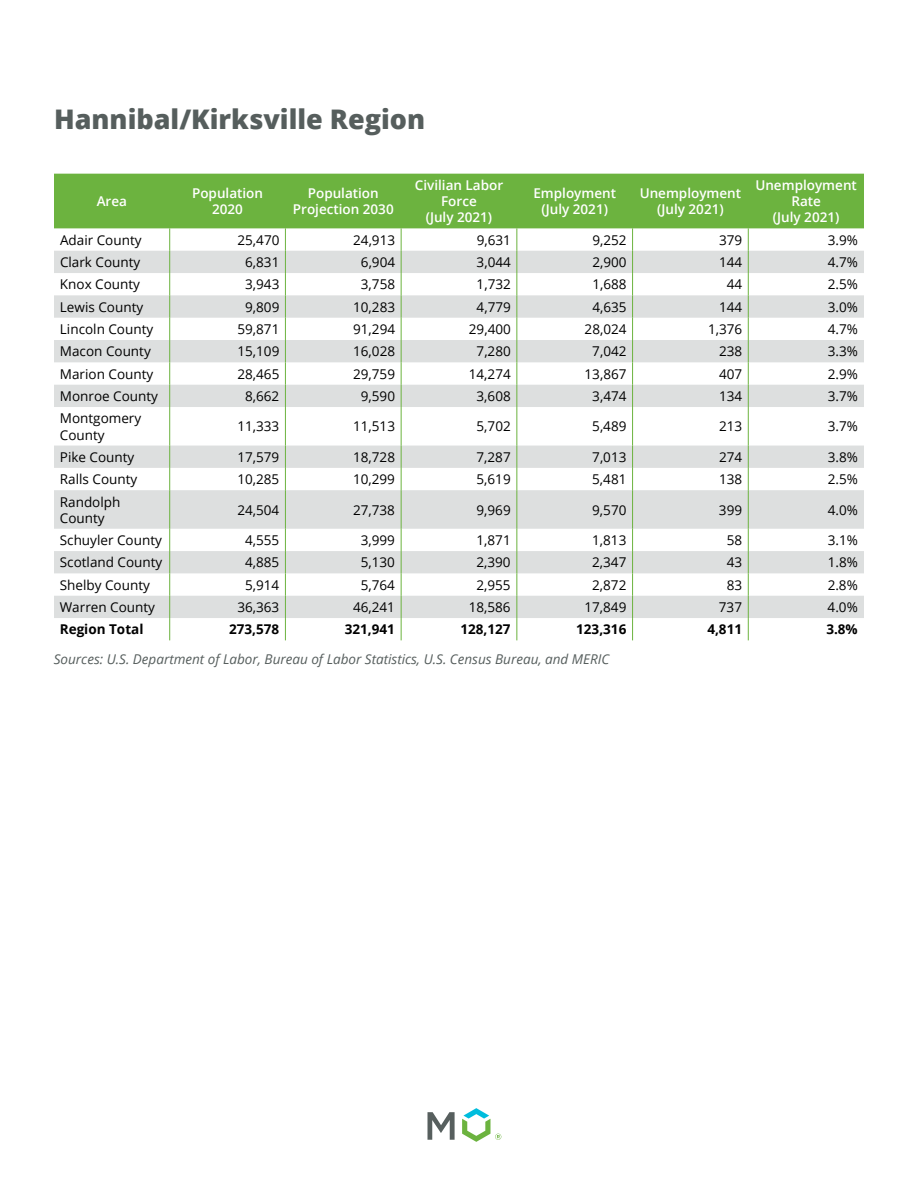
<style>
.page{position:relative;width:918px;height:1188px;background:#fff}
.page>*{position:absolute;margin:0;border:0;box-sizing:border-box;transform-origin:0 0}
.t1{font:800 27px "Open Sans";color:#565e5d}
.t2{font:13.5px/16.2px "Open Sans";color:#000}
.t3{font:600 13.5px/16.2px "Open Sans";color:#fff;text-align:center}
.t4{font:italic 13.5px "Open Sans";color:#565e5d}
.t5{font:700 13.5px "Open Sans";color:#000}
</style>
<div class="page">
<svg style="left:428px;top:1112px;width:27px;height:28px"></svg>
<svg style="left:462px;top:1108px;width:39px;height:34px"></svg>
<div style="left:54px;top:174px;width:810px;height:54px;background:#6cb33f"></div>
<svg style="left:54px;top:251px;width:810px;height:367px;fill:#dddfdf"></svg>
<svg style="left:169px;top:228px;width:1px;height:179px"></svg>
<svg style="left:285px;top:228px;width:1px;height:179px"></svg>
<svg style="left:401px;top:228px;width:1px;height:179px"></svg>
<svg style="left:516px;top:228px;width:1px;height:179px"></svg>
<svg style="left:632px;top:228px;width:1px;height:179px"></svg>
<svg style="left:748px;top:228px;width:1px;height:179px"></svg>
<hr style="left:169px;top:407px;width:1px;height:39px;background:#6cb33f">
<hr style="left:285px;top:407px;width:1px;height:39px;background:#6cb33f">
<hr style="left:401px;top:407px;width:1px;height:39px;background:#6cb33f">
<hr style="left:516px;top:407px;width:1px;height:39px;background:#6cb33f">
<hr style="left:632px;top:407px;width:1px;height:39px;background:#6cb33f">
<hr style="left:748px;top:407px;width:1px;height:39px;background:#6cb33f">
<svg style="left:169px;top:446px;width:1px;height:44px"></svg>
<svg style="left:285px;top:446px;width:1px;height:44px"></svg>
<svg style="left:401px;top:446px;width:1px;height:44px"></svg>
<svg style="left:516px;top:446px;width:1px;height:44px"></svg>
<svg style="left:632px;top:446px;width:1px;height:44px"></svg>
<svg style="left:748px;top:446px;width:1px;height:44px"></svg>
<hr style="left:169px;top:490px;width:1px;height:39px;background:#6cb33f">
<hr style="left:285px;top:490px;width:1px;height:39px;background:#6cb33f">
<hr style="left:401px;top:490px;width:1px;height:39px;background:#6cb33f">
<hr style="left:516px;top:490px;width:1px;height:39px;background:#6cb33f">
<hr style="left:632px;top:490px;width:1px;height:39px;background:#6cb33f">
<hr style="left:748px;top:490px;width:1px;height:39px;background:#6cb33f">
<svg style="left:169px;top:529px;width:1px;height:111px"></svg>
<svg style="left:285px;top:529px;width:1px;height:111px"></svg>
<svg style="left:401px;top:529px;width:1px;height:111px"></svg>
<svg style="left:516px;top:529px;width:1px;height:111px"></svg>
<svg style="left:632px;top:529px;width:1px;height:111px"></svg>
<svg style="left:748px;top:529px;width:1px;height:111px"></svg>
<h1 class="t1" style="left:54px;top:98px;width:373px">Hannibal/Kirksville Region</h1>
<p class="t3" style="left:97px;top:193px;width:32px">Area</p>
<p class="t3" style="left:192px;top:185px;width:73px">Population<br>2020</p>
<p class="t3" style="left:293px;top:185px;width:102px">Population<br>Projection 2030</p>
<p class="t3" style="left:415px;top:177px;width:90px">Civilian Labor<br>Force<br>(July 2021)</p>
<p class="t3" style="left:533px;top:185px;width:84px">Employment (July 2021)</p>
<p class="t3" style="left:640px;top:185px;width:103px">Unemployment (July 2021)</p>
<p class="t3" style="left:755px;top:177px;width:103px">Unemployment<br>Rate<br>(July 2021)</p>
<p class="t2" style="left:60px;top:231px;width:83px">Adair County</p>
<p class="t2" style="left:238px;top:231px;width:43px">25,470</p>
<p class="t2" style="left:353px;top:231px;width:43px">24,913</p>
<p class="t2" style="left:477px;top:231px;width:36px">9,631</p>
<p class="t2" style="left:592px;top:231px;width:36px">9,252</p>
<p class="t2" style="left:719px;top:231px;width:25px">379</p>
<p class="t2" style="left:828px;top:231px;width:32px">3.9%</p>
<p class="t2" style="left:60px;top:254px;width:82px">Clark County</p>
<p class="t2" style="left:245px;top:254px;width:36px">6,831</p>
<p class="t2" style="left:361px;top:254px;width:36px">6,904</p>
<p class="t2" style="left:477px;top:254px;width:36px">3,044</p>
<p class="t2" style="left:592px;top:254px;width:36px">2,900</p>
<p class="t2" style="left:719px;top:254px;width:25px">144</p>
<p class="t2" style="left:828px;top:254px;width:32px">4.7%</p>
<p class="t2" style="left:60px;top:276px;width:82px">Knox County</p>
<p class="t2" style="left:245px;top:276px;width:36px">3,943</p>
<p class="t2" style="left:361px;top:276px;width:36px">3,758</p>
<p class="t2" style="left:477px;top:276px;width:36px">1,732</p>
<p class="t2" style="left:592px;top:276px;width:36px">1,688</p>
<p class="t2" style="left:727px;top:276px;width:17px">44</p>
<p class="t2" style="left:828px;top:276px;width:32px">2.5%</p>
<p class="t2" style="left:60px;top:298px;width:85px">Lewis County</p>
<p class="t2" style="left:245px;top:298px;width:36px">9,809</p>
<p class="t2" style="left:353px;top:298px;width:43px">10,283</p>
<p class="t2" style="left:477px;top:298px;width:36px">4,779</p>
<p class="t2" style="left:592px;top:298px;width:36px">4,635</p>
<p class="t2" style="left:719px;top:298px;width:25px">144</p>
<p class="t2" style="left:828px;top:298px;width:32px">3.0%</p>
<p class="t2" style="left:60px;top:321px;width:95px">Lincoln County</p>
<p class="t2" style="left:237px;top:321px;width:43px">59,871</p>
<p class="t2" style="left:353px;top:321px;width:43px">91,294</p>
<p class="t2" style="left:469px;top:321px;width:43px">29,400</p>
<p class="t2" style="left:585px;top:321px;width:43px">28,024</p>
<p class="t2" style="left:708px;top:321px;width:36px">1,376</p>
<p class="t2" style="left:828px;top:321px;width:32px">4.7%</p>
<p class="t2" style="left:60px;top:343px;width:92px">Macon County</p>
<p class="t2" style="left:237px;top:343px;width:43px">15,109</p>
<p class="t2" style="left:353px;top:343px;width:43px">16,028</p>
<p class="t2" style="left:477px;top:343px;width:36px">7,280</p>
<p class="t2" style="left:592px;top:343px;width:36px">7,042</p>
<p class="t2" style="left:719px;top:343px;width:25px">238</p>
<p class="t2" style="left:828px;top:343px;width:32px">3.3%</p>
<p class="t2" style="left:60px;top:365px;width:95px">Marion County</p>
<p class="t2" style="left:237px;top:365px;width:43px">28,465</p>
<p class="t2" style="left:353px;top:365px;width:43px">29,759</p>
<p class="t2" style="left:469px;top:365px;width:43px">14,274</p>
<p class="t2" style="left:585px;top:365px;width:43px">13,867</p>
<p class="t2" style="left:719px;top:365px;width:25px">407</p>
<p class="t2" style="left:828px;top:365px;width:32px">2.9%</p>
<p class="t2" style="left:60px;top:388px;width:100px">Monroe County</p>
<p class="t2" style="left:245px;top:388px;width:36px">8,662</p>
<p class="t2" style="left:361px;top:388px;width:36px">9,590</p>
<p class="t2" style="left:477px;top:388px;width:36px">3,608</p>
<p class="t2" style="left:592px;top:388px;width:36px">3,474</p>
<p class="t2" style="left:719px;top:388px;width:25px">134</p>
<p class="t2" style="left:828px;top:388px;width:32px">3.7%</p>
<p class="t2" style="left:60px;top:410px;width:83px">Montgomery<br>County</p>
<p class="t2" style="left:237px;top:418px;width:43px">11,333</p>
<p class="t2" style="left:353px;top:418px;width:43px">11,513</p>
<p class="t2" style="left:477px;top:418px;width:36px">5,702</p>
<p class="t2" style="left:592px;top:418px;width:36px">5,489</p>
<p class="t2" style="left:719px;top:418px;width:25px">213</p>
<p class="t2" style="left:828px;top:418px;width:32px">3.7%</p>
<p class="t2" style="left:60px;top:449px;width:76px">Pike County</p>
<p class="t2" style="left:237px;top:449px;width:43px">17,579</p>
<p class="t2" style="left:353px;top:449px;width:43px">18,728</p>
<p class="t2" style="left:477px;top:449px;width:36px">7,287</p>
<p class="t2" style="left:592px;top:449px;width:36px">7,013</p>
<p class="t2" style="left:719px;top:449px;width:25px">274</p>
<p class="t2" style="left:828px;top:449px;width:32px">3.8%</p>
<p class="t2" style="left:60px;top:471px;width:79px">Ralls County</p>
<p class="t2" style="left:237px;top:471px;width:43px">10,285</p>
<p class="t2" style="left:353px;top:471px;width:43px">10,299</p>
<p class="t2" style="left:477px;top:471px;width:36px">5,619</p>
<p class="t2" style="left:592px;top:471px;width:36px">5,481</p>
<p class="t2" style="left:719px;top:471px;width:25px">138</p>
<p class="t2" style="left:828px;top:471px;width:32px">2.5%</p>
<p class="t2" style="left:60px;top:493px;width:62px">Randolph<br>County</p>
<p class="t2" style="left:237px;top:501px;width:43px">24,504</p>
<p class="t2" style="left:353px;top:501px;width:43px">27,738</p>
<p class="t2" style="left:477px;top:501px;width:36px">9,969</p>
<p class="t2" style="left:592px;top:501px;width:36px">9,570</p>
<p class="t2" style="left:719px;top:501px;width:25px">399</p>
<p class="t2" style="left:828px;top:501px;width:32px">4.0%</p>
<p class="t2" style="left:60px;top:532px;width:104px">Schuyler County</p>
<p class="t2" style="left:245px;top:532px;width:36px">4,555</p>
<p class="t2" style="left:361px;top:532px;width:36px">3,999</p>
<p class="t2" style="left:477px;top:532px;width:36px">1,871</p>
<p class="t2" style="left:592px;top:532px;width:36px">1,813</p>
<p class="t2" style="left:727px;top:532px;width:17px">58</p>
<p class="t2" style="left:828px;top:532px;width:32px">3.1%</p>
<p class="t2" style="left:60px;top:554px;width:104px">Scotland County</p>
<p class="t2" style="left:245px;top:554px;width:36px">4,885</p>
<p class="t2" style="left:361px;top:554px;width:36px">5,130</p>
<p class="t2" style="left:477px;top:554px;width:36px">2,390</p>
<p class="t2" style="left:592px;top:554px;width:36px">2,347</p>
<p class="t2" style="left:727px;top:554px;width:17px">43</p>
<p class="t2" style="left:828px;top:554px;width:32px">1.8%</p>
<p class="t2" style="left:60px;top:576px;width:92px">Shelby County</p>
<p class="t2" style="left:245px;top:576px;width:36px">5,914</p>
<p class="t2" style="left:361px;top:576px;width:36px">5,764</p>
<p class="t2" style="left:477px;top:576px;width:36px">2,955</p>
<p class="t2" style="left:592px;top:576px;width:36px">2,872</p>
<p class="t2" style="left:727px;top:576px;width:17px">83</p>
<p class="t2" style="left:828px;top:576px;width:32px">2.8%</p>
<p class="t2" style="left:60px;top:599px;width:97px">Warren County</p>
<p class="t2" style="left:237px;top:599px;width:43px">36,363</p>
<p class="t2" style="left:353px;top:599px;width:43px">46,241</p>
<p class="t2" style="left:469px;top:599px;width:43px">18,586</p>
<p class="t2" style="left:584px;top:599px;width:43px">17,849</p>
<p class="t2" style="left:719px;top:599px;width:25px">737</p>
<p class="t2" style="left:828px;top:599px;width:32px">4.0%</p>
<p class="t5" style="left:60px;top:620px;width:85px">Region Total</p>
<p class="t5" style="left:229px;top:620px;width:52px">273,578</p>
<p class="t5" style="left:345px;top:620px;width:52px">321,941</p>
<p class="t5" style="left:461px;top:620px;width:52px">128,127</p>
<p class="t5" style="left:576px;top:620px;width:52px">123,316</p>
<p class="t5" style="left:707px;top:620px;width:36px">4,811</p>
<p class="t5" style="left:826px;top:620px;width:33px">3.8%</p>
<p class="t4" style="left:54px;top:650px;width:557px">Sources: U.S. Department of Labor, Bureau of Labor Statistics, U.S. Census Bureau, and MERIC</p>
</div>
